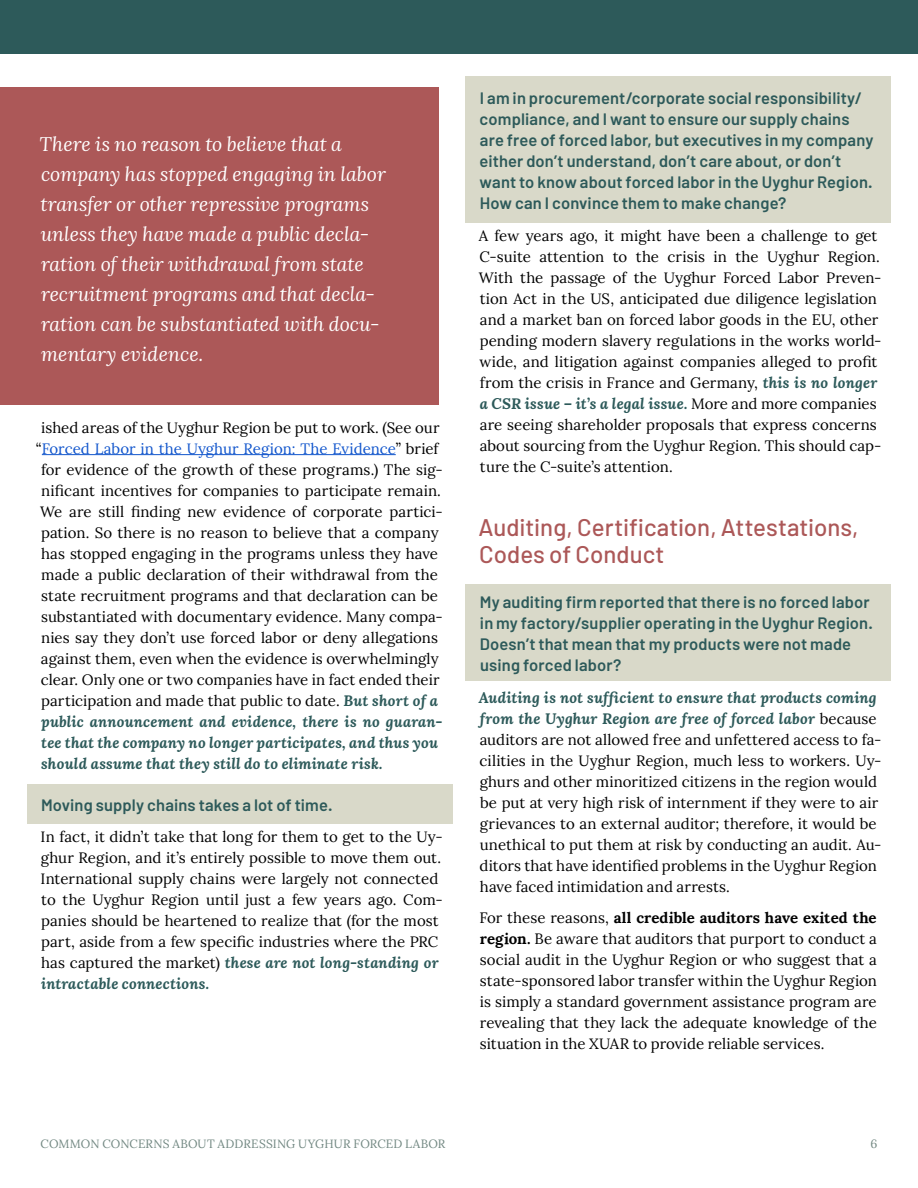
<style>
.page{position:relative;width:918px;height:1188px;background:#fff}
.page>*{position:absolute;margin:0;border:0;box-sizing:border-box;transform-origin:0 0}
.t1{font:500 24px/27px "Barlow";color:#ac5858}
.Pull_Quote_Sm{font:italic 19.5px/30px "Lora";color:#fff}
.H3_Questions{font:600 16.5px/21px "Barlow";letter-spacing:.01em;color:#2d5a5a}
.Body{font:15px/21px "Lora";color:#000}
.Body-2{font:italic 700 15px "Lora";letter-spacing:.01em;color:#2d5a5a}
.Body-3{font:15px "Lora";letter-spacing:-.005em;color:#15c}
.t2{font:12px "Lora";letter-spacing:.01em;color:#718781}
.s1{color:#000}
.s2{font-weight:700;font-style:italic;color:#2d5a5a}
.s3{font-weight:700}
</style>
<div class="page">
<div style="left:0;top:0;width:918px;height:54px;background:#2d5a5a"></div>
<div style="left:466px;top:584px;width:425px;height:97px;background:#d9d9c9"></div>
<div style="left:27px;top:784px;width:425px;height:40px;background:#d9d9c9"></div>
<div style="left:466px;top:76px;width:425px;height:146px;background:#d9d9c9"></div>
<hr style="left:42px;top:454px;width:354px;height:1px;background:#15c">
<div style="left:0;top:88px;width:439px;height:317px;background:#ac5858"></div>
<p class="Pull_Quote_Sm" style="left:40px;top:128px;width:348px">There is no reason to believe that a company has stopped engaging in labor transfer or other repressive programs unless they have made a public decla&shy;ration of their withdrawal from state recruitment programs and that decla&shy;ration can be substantiated with docu&shy;mentary evidence.</p>
<p class="Body" style="left:41px;top:416px;width:400px">ished areas of the Uyghur Region be put to work. (See our</p>
<p class="Body-3" style="left:36px;top:437px;width:404px"><span class="s1">“</span>Forced Labor in the Uyghur Region: The Evidence<span class="s1">” brief</span></p>
<p class="Body" style="left:41px;top:458px;width:403px">for evidence of the growth of these programs.) The sig-</p>
<p class="Body" style="left:41px;top:479px;width:401px">nificant incentives for companies to participate remain.</p>
<p class="Body" style="left:40px;top:500px;width:404px">We are still finding new evidence of corporate partici-</p>
<p class="Body" style="left:41px;top:521px;width:399px">pation. So there is no reason to believe that a company</p>
<p class="Body" style="left:41px;top:542px;width:399px">has stopped engaging in the programs unless they have</p>
<p class="Body" style="left:41px;top:563px;width:398px">made a public declaration of their withdrawal from the</p>
<p class="Body" style="left:41px;top:584px;width:398px">state recruitment programs and that declaration can be</p>
<p class="Body" style="left:41px;top:605px;width:403px">substantiated with documentary evidence. Many compa-</p>
<p class="Body" style="left:41px;top:626px;width:398px">nies say they don’t use forced labor or deny allegations</p>
<p class="Body" style="left:41px;top:647px;width:399px">against them, even when the evidence is overwhelmingly</p>
<p class="Body" style="left:41px;top:668px;width:400px">clear. Only one or two companies have in fact ended their</p>
<p class="Body" style="left:41px;top:689px;width:398px">participation and made that public to date. <span class="s2">But short of a</span></p>
<p class="Body-2" style="left:41px;top:710px;width:403px">public announcement and evidence, there is no guaran-</p>
<p class="Body-2" style="left:41px;top:731px;width:398px">tee that the company no longer participates, and thus you</p>
<p class="Body-2" style="left:41px;top:752px;width:343px">should assume that they still do to eliminate risk.</p>
<p class="H3_Questions" style="left:41px;top:794px;width:293px">Moving supply chains takes a lot of time.</p>
<p class="Body" style="left:41px;top:825px;width:404px">In fact, it didn’t take that long for them to get to the Uy&shy;ghur Region, and it’s entirely possible to move them out.<br>International supply chains were largely not connected to the Uyghur Region until just a few years ago. Com&shy;panies should be heartened to realize that (for the most part, aside from a few specific industries where the PRC has captured the market) <span class="s2">these are not long-standing or intractable connections.</span></p>
<p class="H3_Questions" style="left:480px;top:88px;width:395px">I am in procurement/corporate social responsibility/ compliance, and I want to ensure our supply chains are free of forced labor, but executives in my company either don’t understand, don’t care about, or don’t want to know about forced labor in the Uyghur Region.<br>How can I convince them to make change?</p>
<p class="Body" style="left:479px;top:224px;width:404px">A few years ago, it might have been a challenge to get C-suite attention to the crisis in the Uyghur Region.<br>With the passage of the Uyghur Forced Labor Preven&shy;tion Act in the US, anticipated due diligence legislation and a market ban on forced labor goods in the EU, other pending modern slavery regulations in the works world&shy;wide, and litigation against companies alleged to profit from the crisis in France and Germany, <span class="s2">this is no longer a CSR issue – it’s a legal issue.</span> More and more companies are seeing shareholder proposals that express concerns about sourcing from the Uyghur Region. This should cap&shy;ture the C-suite’s attention.</p>
<h2 class="t1" style="left:478px;top:514px;width:382px">Auditing, Certification, Attestations,<br>Codes of Conduct</h2>
<p class="H3_Questions" style="left:480px;top:592px;width:395px">My auditing firm reported that there is no forced labor in my factory/supplier operating in the Uyghur Region.<br>Doesn’t that mean that my products were not made using forced labor?</p>
<p class="Body" style="left:479px;top:686px;width:404px"><span class="s2">Auditing is not sufficient to ensure that products coming from the Uyghur Region are free of forced labor</span> because auditors are not allowed free and unfettered access to fa&shy;cilities in the Uyghur Region, much less to workers. Uy&shy;ghurs and other minoritized citizens in the region would be put at very high risk of internment if they were to air grievances to an external auditor; therefore, it would be unethical to put them at risk by conducting an audit. Au&shy;ditors that have identified problems in the Uyghur Region have faced intimidation and arrests.</p>
<p class="Body" style="left:479px;top:906px;width:399px;text-align:justify">For these reasons, <span class="s3">all credible auditors have exited the region.</span> Be aware that auditors that purport to conduct a social audit in the Uyghur Region or who suggest that a state-sponsored labor transfer within the Uyghur Region is simply a standard government assistance program are revealing that they lack the adequate knowledge of the situation in the XUAR to provide reliable services.</p>
<p class="t2" style="left:40px;top:1134px;width:406px">COMMON CONCERNS ABOUT ADDRESSING UYGHUR FORCED LABOR</p>
<p class="t2" style="left:871px;top:1134px;width:8px">6</p>
</div>
